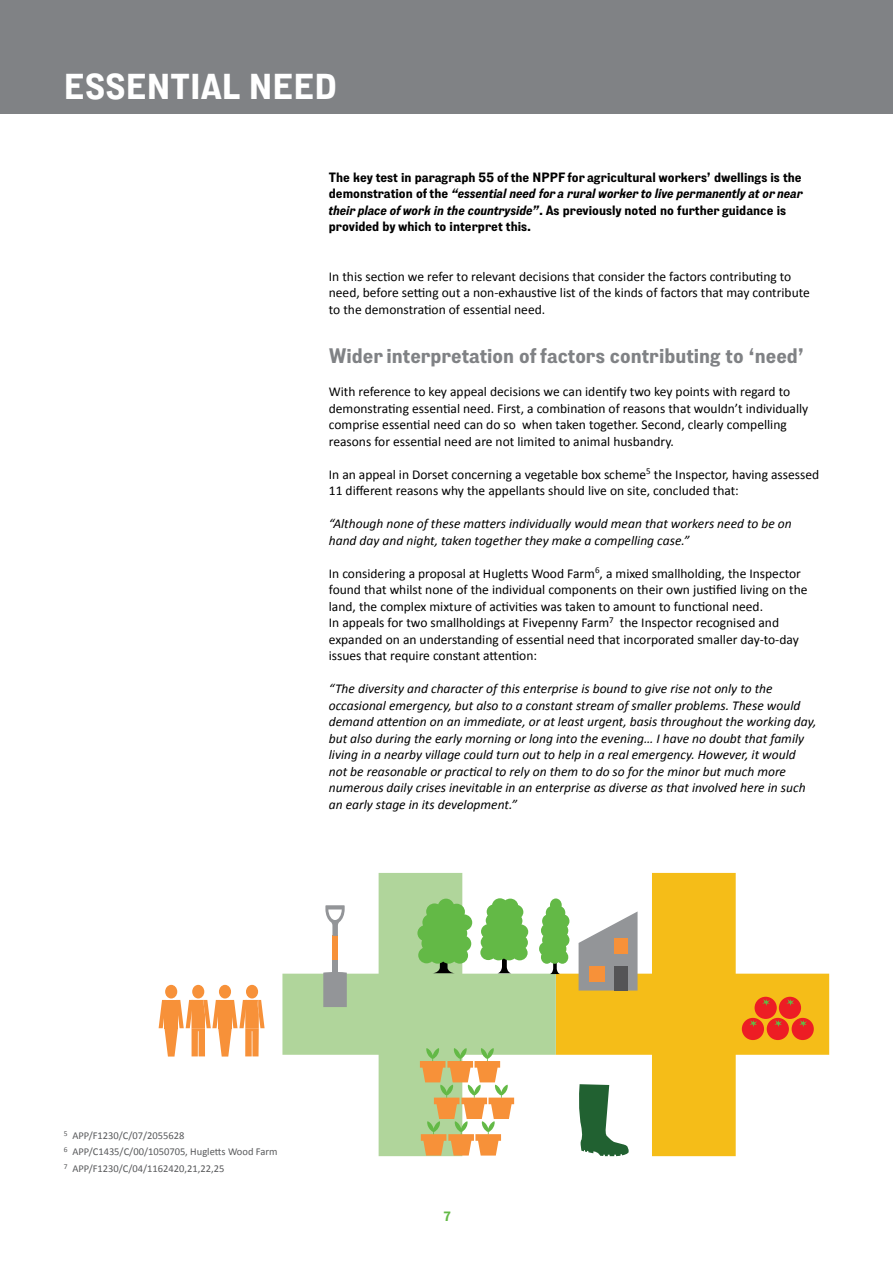
<style>
.page{position:relative;width:893px;height:1263px;background:#fff}
.page>*{position:absolute;margin:0;border:0;box-sizing:border-box;transform-origin:0 0}
.t1{font:700 36px "Lorimer";color:#fff}
.t2{font:700 21px "Lorimer";color:#808285}
.t3{font:13.5px/16.5px "Calibri";color:#000}
.t4{font:italic 13.5px/16.5px "Calibri";color:#000}
.t5{font:700 13.5px/16.5px "Lorimer";color:#000}
.t6{font:700 13.5px "Lorimer";color:#63b946}
.t7{font:10.5px/16.5px "Calibri";color:#58595b}
.s1{font-style:italic}
</style>
<div class="page">
<div style="left:0;top:0;width:893px;height:114px;background:#808285"></div>
<div style="left:165px;top:985px;width:12px;height:13px;background:#f79139;border-radius:50%"></div>
<div style="left:192px;top:985px;width:12px;height:13px;background:#f79139;border-radius:50%"></div>
<div style="left:219px;top:985px;width:12px;height:13px;background:#f79139;border-radius:50%"></div>
<div style="left:246px;top:985px;width:12px;height:13px;background:#f79139;border-radius:50%"></div>
<svg style="left:159px;top:1000px;width:106px;height:56px"></svg>
<svg style="left:556px;top:873px;width:273px;height:283px;fill:#f5bd18"></svg>
<svg style="left:282px;top:873px;width:274px;height:283px;fill:#b0d59b"></svg>
<div style="left:332px;top:935px;width:6px;height:28px;background:#f79139"></div>
<svg style="left:325px;top:905px;width:20px;height:31px"></svg>
<svg style="left:323px;top:971px;width:24px;height:36px"></svg>
<div style="left:332px;top:960px;width:6px;height:13px;background:#939598"></div>
<svg style="left:578px;top:1084px;width:51px;height:72px"></svg>
<svg style="left:420px;top:1048px;width:94px;height:107px"></svg>
<div style="left:755px;top:997px;width:22px;height:22px;background:#ed1d24;border-radius:50%"></div>
<svg style="left:762px;top:999px;width:8px;height:7px"></svg>
<div style="left:779px;top:997px;width:22px;height:22px;background:#ed1d24;border-radius:50%"></div>
<svg style="left:787px;top:999px;width:7px;height:7px"></svg>
<div style="left:767px;top:1018px;width:22px;height:22px;background:#ed1d24;border-radius:50%"></div>
<svg style="left:774px;top:1020px;width:8px;height:7px"></svg>
<div style="left:742px;top:1018px;width:22px;height:22px;background:#ed1d24;border-radius:50%"></div>
<svg style="left:749px;top:1020px;width:8px;height:7px"></svg>
<div style="left:792px;top:1018px;width:22px;height:22px;background:#ed1d24;border-radius:50%"></div>
<svg style="left:799px;top:1020px;width:8px;height:7px"></svg>
<svg style="left:579px;top:911px;width:59px;height:79px"></svg>
<div style="left:614px;top:966px;width:13px;height:24px;background:#545456"></div>
<div style="left:614px;top:938px;width:13px;height:15px;background:#f79139"></div>
<div style="left:590px;top:966px;width:15px;height:16px;background:#f79139"></div>
<svg style="left:417px;top:899px;width:55px;height:74px;background:#7ec066"></svg>
<svg style="left:539px;top:898px;width:30px;height:76px"></svg>
<svg style="left:480px;top:898px;width:48px;height:75px"></svg>
<h1 class="t1" style="left:64px;top:66px;width:275px">Essential Need</h1>
<p class="t5" style="left:329px;top:168px;width:476px;text-indent:239px">for agricultural workers’ dwellings is the demonstration of the <span class="s1">“essential need for a rural worker to live permanently at or near their place of work in the countryside”</span>. As previously noted no further guidance is provided by which to interpret this.</p>
<p class="t3" style="left:329px;top:268px;width:483px">In this section we refer to relevant decisions that consider the factors contributing to need, before setting out a non-exhaustive list of the kinds of factors that may contribute to the demonstration of essential need.</p>
<h2 class="t2" style="left:329px;top:344px;width:477px">Wider interpretation of factors contributing to ‘need’</h2>
<p class="t3" style="left:329px;top:383px;width:481px">With reference to key appeal decisions we can identify two key points with regard to demonstrating essential need. First, a combination of reasons that wouldn’t individually comprise essential need can do so when taken together. Second, clearly compelling reasons for essential need are not limited to animal husbandry.</p>
<p class="t3" style="left:329px;top:466px;width:492px">In an appeal in Dorset concerning a vegetable box scheme<sup>5</sup> the Inspector, having assessed<br>11 different reasons why the appellants should live on site, concluded that:</p>
<p class="t4" style="left:329px;top:515px;width:464px">“Although none of these matters individually would mean that workers need to be on hand day and night, taken together they make a compelling case.”</p>
<p class="t3" style="left:329px;top:565px;width:480px">In considering a proposal at Hugletts Wood Farm<sup>6</sup>, a mixed smallholding, the Inspector found that whilst none of the individual components on their own justified living on the land, the complex mixture of activities was taken to amount to functional need.<br>In appeals for two smallholdings at Fivepenny Farm<sup>7</sup> the Inspector recognised and expanded on an understanding of essential need that incorporated smaller day-to-day issues that require constant attention:</p>
<p class="t4" style="left:329px;top:680px;width:489px">“The diversity and character of this enterprise is bound to give rise not only to the occasional emergency, but also to a constant stream of smaller problems. These would demand attention on an immediate, or at least urgent, basis throughout the working day, but also during the early morning or long into the evening… I have no doubt that family living in a nearby village could turn out to help in a real emergency. However, it would not be reasonable or practical to rely on them to do so for the minor but much more numerous daily crises inevitable in an enterprise as diverse as that involved here in such an early stage in its development.”</p>
<p class="t5" style="left:329px;top:168px;width:213px">The key test in paragraph 55 of the NPPF</p>
<p class="t7" style="left:64px;top:1127px;width:215px"><sup>5</sup> APP/F1230/C/07/2055628<br><sup>6</sup> APP/C1435/C/00/1050705, Hugletts Wood Farm<br><sup>7</sup> APP/F1230/C/04/1162420,21,22,25</p>
<p class="t6" style="left:444px;top:1209px;width:8px">7</p>
</div>
